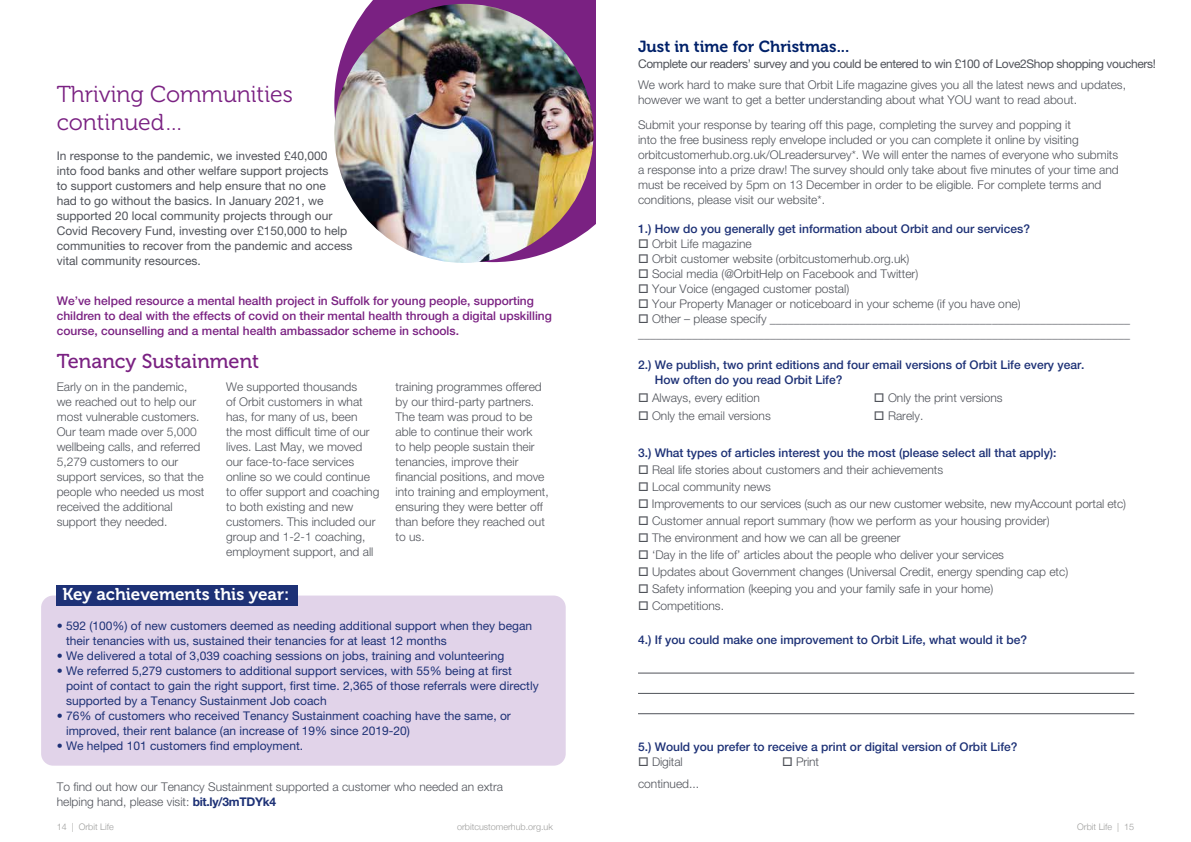
<style>
.page{position:relative;width:1191px;height:842px;background:#fff}
.page>*{position:absolute;margin:0;border:0;box-sizing:border-box;transform-origin:0 0}
.t1{font:23px/27.6px "Museo 300";color:#7a2182}
.t2{font:20px "Museo 500";color:#7a2182}
.t3{font:17px "Museo 700";color:#fff}
.t4{font:16px "Museo 700";color:#002169}
.t5{font:300 12px/15px "Helvetica Neue LT Std";color:#50535a}
.t6{font:12px/15px "Helvetica Neue LT Std";color:#1d3176}
.t7{font:500 12px/15px "Helvetica Neue LT Std";color:#1d3176}
.t8{font:12px/15px "Helvetica Neue LT Std";color:#50535a}
.t9{font:500 12px/15px "Helvetica Neue LT Std";color:#7a2182}
.t10{font:12px "Helvetica Neue LT Std";letter-spacing:-.03em;color:#50535a}
.t11{font:300 9px "Helvetica Neue";color:#9d9d9c}
.s1{font-weight:700;color:#1d3176}
</style>
<div class="page">
<div style="left:41px;top:595px;width:525px;height:171px;background:#e1d3e9;border-radius:12px"></div>
<div style="left:57px;top:585px;width:241px;height:21px;background:#1d3176"></div>
<svg style="left:334px;top:0;width:262px;height:262px;fill:#7a2182"></svg>
<img style="left:334px;top:4px;width:259px;height:259px;border-radius:130px">
<hr style="left:638px;top:693px;width:496px;height:1px;background:#50535a">
<hr style="left:638px;top:673px;width:496px;height:1px;background:#50535a">
<hr style="left:638px;top:713px;width:496px;height:1px;background:#50535a">
<h1 class="t1" style="left:57px;top:81px;width:238px">Thriving Communities continued…</h1>
<p class="t8" style="left:57px;top:148px;width:297px">In response to the pandemic, we invested £40,000<br>into food banks and other welfare support projects<br>to support customers and help ensure that no one<br>had to go without the basics. In January 2021, we supported 20 local community projects through our Covid Recovery Fund, investing over £150,000 to help communities to recover from the pandemic and access vital community resources.</p>
<p class="t9" style="left:57px;top:293px;width:497px">We’ve helped resource a mental health project in Suffolk for young people, supporting children to deal with the effects of covid on their mental health through a digital upskilling course, counselling and a mental health ambassador scheme in schools.</p>
<h2 class="t2" style="left:57px;top:351px;width:204px">Tenancy Sustainment</h2>
<p class="t5" style="left:57px;top:379px;width:149px">Early on in the pandemic, we reached out to help our most vulnerable customers.<br>Our team made over 5,000 wellbeing calls, and referred<br>5,279 customers to our support services, so that the people who needed us most received the additional support they needed.</p>
<p class="t5" style="left:226px;top:379px;width:155px">We supported thousands<br>of Orbit customers in what has, for many of us, been<br>the most difficult time of our lives. Last May, we moved our face-to-face services online so we could continue to offer support and coaching to both existing and new customers. This included our group and 1-2-1 coaching, employment support, and all</p>
<p class="t5" style="left:395px;top:379px;width:155px">training programmes offered by our third-party partners.<br>The team was proud to be able to continue their work<br>to help people sustain their tenancies, improve their financial positions, and move into training and employment, ensuring they were better off than before they reached out to us.</p>
<h3 class="t3" style="left:62px;top:585px;width:228px">Key achievements this year:</h3>
<p class="t6" style="left:66px;top:618px;width:467px;text-indent:-9px">• 592 (100%) of new customers deemed as needing additional support when they began their tenancies with us, sustained their tenancies for at least 12 months</p>
<p class="t6" style="left:57px;top:648px;width:449px">• We delivered a total of 3,039 coaching sessions on jobs, training and volunteering</p>
<p class="t6" style="left:66px;top:663px;width:474px;text-indent:-9px">• We referred 5,279 customers to additional support services, with 55% being at first point of contact to gain the right support, first time. 2,365 of those referrals were directly supported by a Tenancy Sustainment Job coach</p>
<p class="t6" style="left:66px;top:708px;width:446px;text-indent:-9px">• 76% of customers who received Tenancy Sustainment coaching have the same, or improved, their rent balance (an increase of 19% since 2019-20)</p>
<p class="t6" style="left:57px;top:738px;width:248px">• We helped 101 customers find employment.</p>
<p class="t5" style="left:57px;top:779px;width:448px">To find out how our Tenancy Sustainment supported a customer who needed an extra helping hand, please visit: <span class="s1">bit.ly/3mTDYk4</span></p>
<h3 class="t4" style="left:638px;top:37px;width:213px">Just in time for Christmas...</h3>
<p class="t10" style="left:638px;top:56px;width:519px">Complete our readers’ survey and you could be entered to win £100 of Love2Shop shopping vouchers!</p>
<p class="t5" style="left:638px;top:77px;width:489px">We work hard to make sure that Orbit Life magazine gives you all the latest news and updates, however we want to get a better understanding about what YOU want to read about.</p>
<p class="t5" style="left:638px;top:117px;width:482px">Submit your response by tearing off this page, completing the survey and popping it<br>into the free business reply envelope included or you can complete it online by visiting orbitcustomerhub.org.uk/OLreadersurvey*. We will enter the names of everyone who submits a response into a prize draw! The survey should only take about five minutes of your time and must be received by 5pm on 13 December in order to be eligible. For complete terms and conditions, please visit our website*.</p>
<p class="t7" style="left:638px;top:222px;width:393px">1.) How do you generally get information about Orbit and our services?</p>
<p class="t5" style="left:638px;top:236px;width:115px">□ Orbit Life magazine</p>
<p class="t5" style="left:638px;top:251px;width:273px">□ Orbit customer website (orbitcustomerhub.org.uk)</p>
<p class="t5" style="left:638px;top:266px;width:282px">□ Social media (@OrbitHelp on Facebook and Twitter)</p>
<p class="t5" style="left:638px;top:281px;width:213px">□ Your Voice (engaged customer postal)</p>
<p class="t5" style="left:638px;top:296px;width:384px">□ Your Property Manager or noticeboard in your scheme (if you have one)</p>
<p class="t5" style="left:638px;top:311px;width:493px">□ Other – please specify ____________________________________________________________ __________________________________________________________________________________</p>
<p class="t7" style="left:654px;top:357px;width:431px;text-indent:-17px">2.) We publish, two print editions and four email versions of Orbit Life every year.<br>How often do you read Orbit Life?</p>
<p class="t5" style="left:638px;top:390px;width:123px">□ Always, every edition</p>
<p class="t5" style="left:638px;top:408px;width:134px">□ Only the email versions</p>
<p class="t5" style="left:874px;top:390px;width:130px">□ Only the print versions</p>
<p class="t5" style="left:874px;top:408px;width:51px">□ Rarely.</p>
<p class="t7" style="left:638px;top:445px;width:420px">3.) What types of articles interest you the most (please select all that apply):</p>
<p class="t5" style="left:638px;top:462px;width:306px">□ Real life stories about customers and their achievements</p>
<p class="t5" style="left:638px;top:479px;width:134px">□ Local community news</p>
<p class="t5" style="left:638px;top:496px;width:489px">□ Improvements to our services (such as our new customer website, new myAccount portal etc)</p>
<p class="t5" style="left:638px;top:513px;width:413px">□ Customer annual report summary (how we perform as your housing provider)</p>
<p class="t5" style="left:638px;top:530px;width:264px">□ The environment and how we can all be greener</p>
<p class="t5" style="left:638px;top:547px;width:367px">□ ‘Day in the life of’ articles about the people who deliver your services</p>
<p class="t5" style="left:638px;top:564px;width:432px">□ Updates about Government changes (Universal Credit, energy spending cap etc)</p>
<p class="t5" style="left:638px;top:581px;width:357px">□ Safety information (keeping you and your family safe in your home)</p>
<p class="t5" style="left:638px;top:598px;width:88px">□ Competitions.</p>
<p class="t7" style="left:638px;top:632px;width:391px">4.) If you could make one improvement to Orbit Life, what would it be?</p>
<p class="t7" style="left:638px;top:739px;width:381px">5.) Would you prefer to receive a print or digital version of Orbit Life?</p>
<p class="t5" style="left:638px;top:753px;width:46px">□ Digital</p>
<p class="t5" style="left:782px;top:753px;width:39px">□ Print</p>
<p class="t5" style="left:638px;top:776px;width:63px">continued...</p>
<p class="t11" style="left:57px;top:819px;width:59px">14 | Orbit Life</p>
<p class="t11" style="left:457px;top:819px;width:97px">orbitcustomerhub.org.uk</p>
<p class="t11" style="left:1077px;top:819px;width:59px">Orbit Life | 15</p>
</div>
